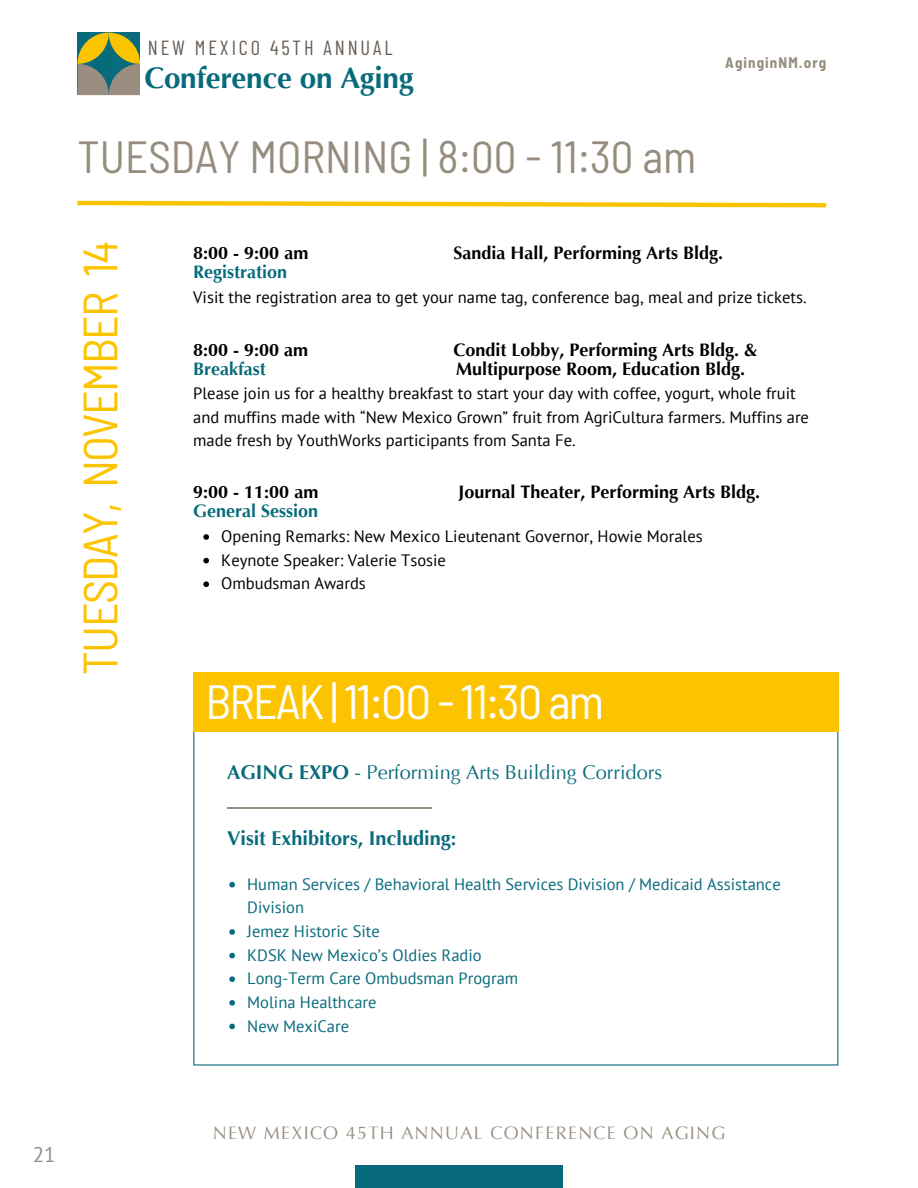
<style>
.page{position:relative;width:918px;height:1188px;background:#fff}
.page>*{position:absolute;margin:0;border:0;box-sizing:border-box;transform-origin:0 0}
.t1{font:semi-condensed 48px "Barlow";letter-spacing:-.035em;color:#fff}
.t2{font:semi-condensed 48px "Barlow";letter-spacing:-.035em;color:#fcc400}
.t3{font:semi-condensed 45px "Barlow";color:#968d7f}
.t4{font:700 29.7px "Optima LT Pro";letter-spacing:-.01em;color:#086b7c}
.t5{font:21px "PT Sans";color:#968d7f}
.t6{font:20.4px "Barlow Condensed";letter-spacing:.14em;color:#696058}
.t7{font:19.95px "Optima LT Pro";color:#086b7c}
.t8{font:700 19.95px "Optima LT Pro";color:#086b7c}
.t9{font:700 18px "Optima LT Pro";color:#000}
.t10{font:18px "Optima LT Pro";letter-spacing:.07em;color:#968d7f}
.t11{font:700 18px "Optima LT Pro";color:#086b7c}
.t12{font:16.5px/23.7px "PT Sans";color:#000}
.t13{font:16.5px/23.7px "PT Sans";color:#086b7c}
.t14{font:700 semi-condensed 15px "Barlow";letter-spacing:.07em;color:#968d7f}
.s1{font-weight:700}
</style>
<div class="page">
<svg style="left:77px;top:200px;width:750px;height:8px"></svg>
<svg style="left:203px;top:534px;width:6px;height:6px"></svg>
<svg style="left:203px;top:558px;width:6px;height:5px"></svg>
<svg style="left:203px;top:581px;width:6px;height:6px"></svg>
<svg style="left:193px;top:732px;width:645px;height:334px"></svg>
<svg style="left:229px;top:882px;width:6px;height:6px"></svg>
<svg style="left:229px;top:929px;width:6px;height:6px"></svg>
<svg style="left:229px;top:953px;width:6px;height:5px"></svg>
<svg style="left:229px;top:976px;width:6px;height:6px"></svg>
<svg style="left:229px;top:1000px;width:6px;height:6px"></svg>
<svg style="left:229px;top:1024px;width:6px;height:5px"></svg>
<div style="left:193px;top:672px;width:645px;height:60px;background:#fcc400"></div>
<div style="left:355px;top:1165px;width:208px;height:23px;background:#086b7c"></div>
<hr style="left:227px;top:807px;width:205px;height:1px;background:#968d7f">
<svg style="left:78px;top:33px;width:62px;height:62px;background:#889259"></svg>
<p class="t6" style="left:148px;top:34px;width:246px">NEW MEXICO 45TH ANNUAL</p>
<p class="t4" style="left:144px;top:66px;width:271px">Conference on Aging</p>
<p class="t3" style="left:78px;top:128px;width:620px">TUESDAY MORNING | 8:00 - 11:30 am</p>
<p class="t14" style="left:725px;top:53px;width:102px">AginginNM.org</p>
<p class="t2" style="left:69px;top:675px;width:435px;rotate:-90deg">TUESDAY, NOVEMBER 14</p>
<p class="t9" style="left:193px;top:246px;width:117px">8:00 - 9:00 am</p>
<p class="t9" style="left:453px;top:246px;width:271px">Sandia Hall, Performing Arts Bldg.</p>
<p class="t11" style="left:193px;top:265px;width:96px">Registration</p>
<p class="t12" style="left:193px;top:285px;width:615px">Visit the registration area to get your name tag, conference bag, meal and prize tickets.</p>
<p class="t9" style="left:193px;top:343px;width:117px">8:00 - 9:00 am</p>
<p class="t9" style="left:453px;top:343px;width:305px">Condit Lobby, Performing Arts Bldg. &amp;</p>
<p class="t11" style="left:193px;top:362px;width:74px">Breakfast</p>
<p class="t9" style="left:456px;top:362px;width:291px">Multipurpose Room, Education Bldg.</p>
<p class="t12" style="left:193px;top:381px;width:617px">Please join us for a healthy breakfast to start your day with coffee, yogurt, whole fruit and muffins made with “New Mexico Grown” fruit from AgriCultura farmers. Muffins are made fresh by YouthWorks participants from Santa Fe.</p>
<p class="t9" style="left:193px;top:484px;width:127px">9:00 - 11:00 am</p>
<p class="t9" style="left:458px;top:484px;width:303px">Journal Theater, Performing Arts Bldg.</p>
<p class="t11" style="left:193px;top:504px;width:127px">General Session</p>
<p class="t12" style="left:221px;top:524px;width:483px">Opening Remarks: New Mexico Lieutenant Governor, Howie Morales</p>
<p class="t12" style="left:221px;top:548px;width:226px">Keynote Speaker: Valerie Tsosie</p>
<p class="t12" style="left:221px;top:571px;width:146px">Ombudsman Awards</p>
<p class="t1" style="left:206px;top:671px;width:400px">BREAK | 11:OO - 11:30 am</p>
<p class="t7" style="left:227px;top:765px;width:436px"><span class="s1">AGING EXPO</span> - Performing Arts Building Corridors</p>
<p class="t8" style="left:227px;top:830px;width:231px">Visit Exhibitors, Including:</p>
<p class="t13" style="left:247px;top:872px;width:535px">Human Services / Behavioral Health Services Division / Medicaid Assistance<br>Division</p>
<p class="t13" style="left:247px;top:919px;width:134px">Jemez Historic Site</p>
<p class="t13" style="left:247px;top:943px;width:236px">KDSK New Mexico’s Oldies Radio</p>
<p class="t13" style="left:247px;top:966px;width:273px">Long-Term Care Ombudsman Program</p>
<p class="t13" style="left:247px;top:990px;width:131px">Molina Healthcare</p>
<p class="t13" style="left:247px;top:1014px;width:103px">New MexiCare</p>
<p class="t5" style="left:33px;top:1141px;width:24px">21</p>
<p class="t10" style="left:213px;top:1126px;width:514px">NEW MEXICO 45TH ANNUAL CONFERENCE ON AGING</p>
</div>
